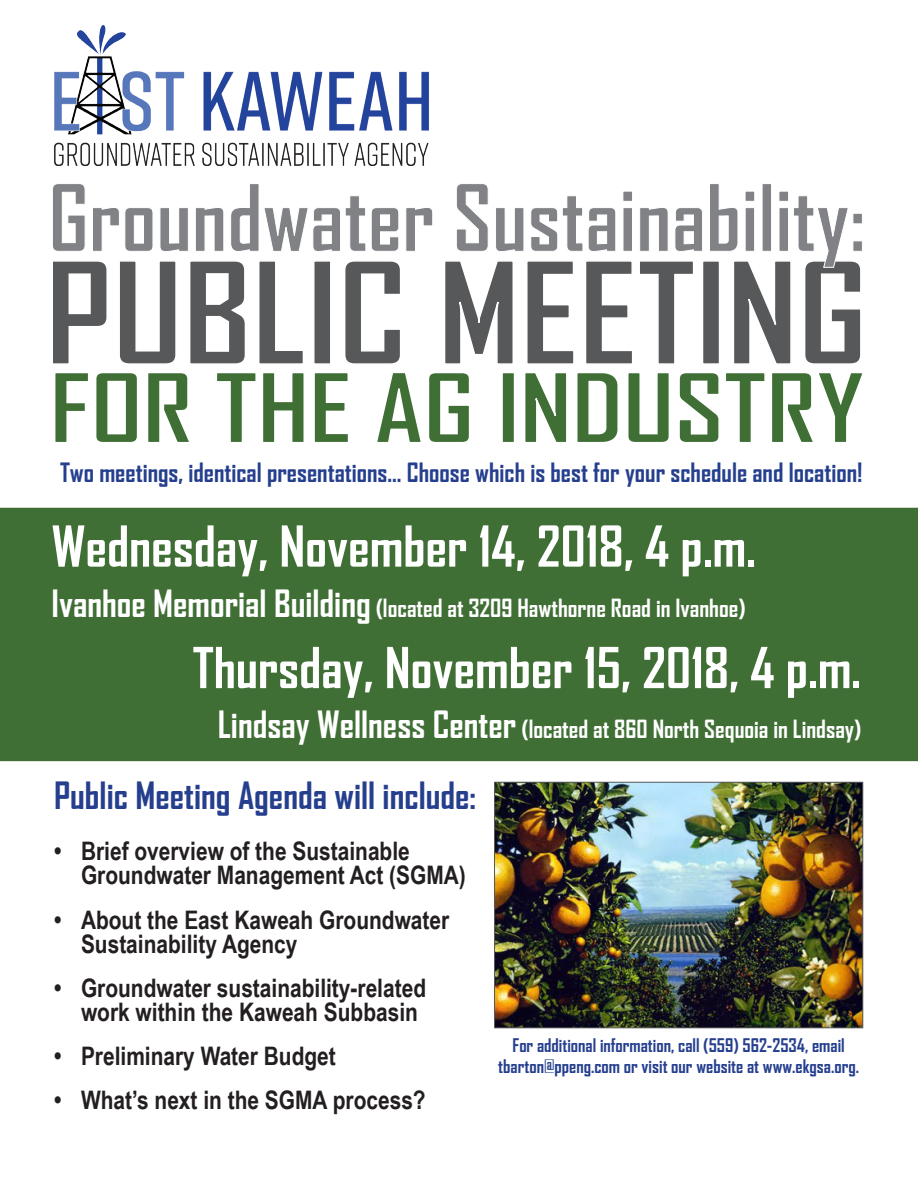
<style>
.page{position:relative;width:918px;height:1188px;background:#fff}
.page>*{position:absolute;margin:0;border:0;box-sizing:border-box;transform-origin:0 0}
.t1{font:700 54px "Agency FB";color:#fff}
.t2{font:700 36px "Agency FB";color:#253f8e}
.t3{font:700 25.5px/24px "Arial Narrow";color:#231f20}
.t4{font:700 25.5px "Agency FB";color:#253f8e}
.t5{font:700 24px "Agency FB";color:#fff}
.t6{font:700 18px/21.6px "Agency FB";color:#253f8e;text-align:center}
.s1{font-size:36px}
</style>
<div class="page">
<div style="left:0;top:507px;width:918px;height:255px;background:#406f35"></div>
<img style="left:54px;top:25px;width:375px;height:140px">
<svg style="left:53px;top:268px;width:808px;height:96px"></svg>
<svg style="left:55px;top:373px;width:807px;height:69px"></svg>
<img style="left:496px;top:784px;width:365px;height:242px">
<div style="left:494px;top:782px;width:369px;height:246px;border:1px solid #57585a"></div>
<svg style="left:53px;top:184px;width:809px;height:84px"></svg>
<p class="t4" style="left:60px;top:457px;width:804px">Two meetings, identical presentations... Choose which is best for your schedule and location!</p>
<p class="t1" style="left:52px;top:513px;width:706px">Wednesday, November 14, 2018, 4 p.m.</p>
<p class="t5" style="left:52px;top:593px;width:696px"><span class="s1">Ivanhoe Memorial Building</span> (located at 3209 Hawthorne Road in Ivanhoe)</p>
<p class="t1" style="left:193px;top:634px;width:670px">Thursday, November 15, 2018, 4 p.m.</p>
<p class="t5" style="left:218px;top:714px;width:645px"><span class="s1">Lindsay Wellness Center</span> (located at 860 North Sequoia in Lindsay)</p>
<p class="t2" style="left:54px;top:774px;width:424px">Public Meeting Agenda will include:</p>
<p class="t3" style="left:81px;top:838px;width:386px;text-indent:-27px">• Brief overview of the Sustainable<br>Groundwater Management Act (SGMA)</p>
<p class="t3" style="left:81px;top:906px;width:370px;text-indent:-27px">• About the East Kaweah Groundwater<br>Sustainability Agency</p>
<p class="t3" style="left:81px;top:975px;width:347px;text-indent:-27px">• Groundwater sustainability-related work within the Kaweah Subbasin</p>
<p class="t3" style="left:54px;top:1043px;width:283px">• Preliminary Water Budget</p>
<p class="t3" style="left:54px;top:1087px;width:373px">• What’s next in the SGMA process?</p>
<p class="t6" style="left:498px;top:1034px;width:362px">For additional information, call (559) 562-2534, email tbarton@ppeng.com or visit our website at www.ekgsa.org.</p>
</div>
